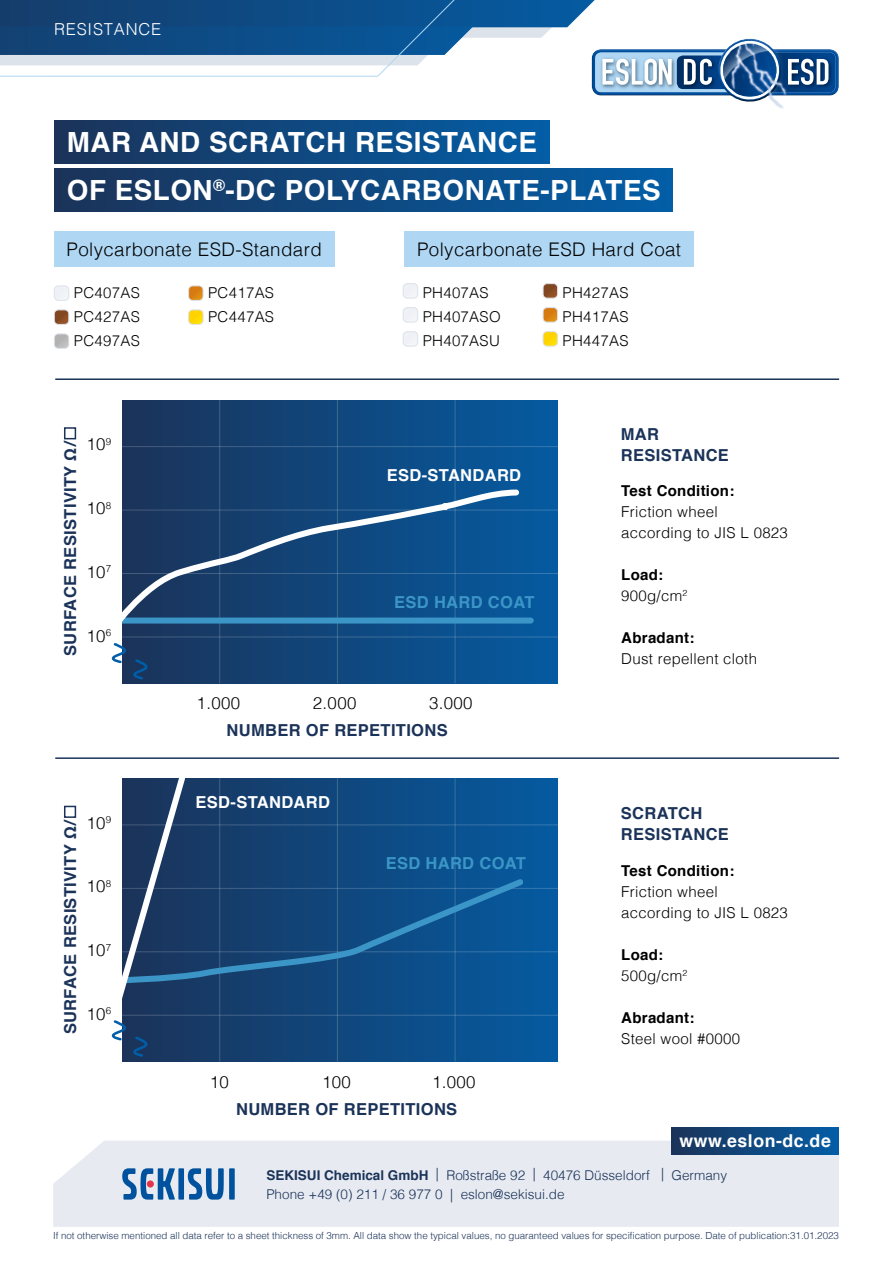
<style>
.page{position:relative;width:893px;height:1263px;background:#fff}
.page>*{position:absolute;margin:0;border:0;box-sizing:border-box;transform-origin:0 0}
.t1{font:700 27.75px/48px "Helvetica";letter-spacing:.02em;color:#fff}
.t2{font:300 18.75px "Helvetica";letter-spacing:.02em;color:#000}
.t3{font:700 17.7px "Helvetica";letter-spacing:.03em;color:#fff}
.t4{font:300 16.8px "Helvetica";letter-spacing:.02em;color:#000}
.t5{font:700 16.5px/21px "Helvetica";letter-spacing:.02em;color:#1b3359}
.t6{font:700 16.5px "Helvetica";letter-spacing:.02em;color:#fff}
.t7{font:700 16.5px "Helvetica";letter-spacing:.02em;color:#3b96c7}
.t8{font:300 16.5px "Helvetica";letter-spacing:.05em;color:#fff}
.t9{font:300 15px/24px "Helvetica";letter-spacing:.02em;color:#000}
.t10{font:700 15px "Helvetica";letter-spacing:.02em;color:#000}
.t11{font:300 13.5px/19.5px "Helvetica";color:#1b3359}
.t12{font:300 9.75px "Helvetica";color:#1b3359}
.s1{font-weight:700}
</style>
<div class="page">
<div style="left:123px;top:400px;width:434px;height:283px;background:linear-gradient(to right,#1b3359,#055aa1)"></div>
<hr style="left:122px;top:573px;width:439px;height:1px;background:#fff">
<hr style="left:122px;top:510px;width:439px;height:1px;background:#fff">
<hr style="left:122px;top:446px;width:439px;height:1px;background:#fff">
<hr style="left:219px;top:400px;width:1px;height:283px;background:#fff">
<hr style="left:337px;top:400px;width:1px;height:283px;background:#fff">
<hr style="left:455px;top:400px;width:1px;height:283px;background:#fff">
<hr style="left:122px;top:637px;width:439px;height:1px;background:#fff">
<hr style="left:55px;top:757px;width:784px;height:2px;background:#1b3359">
<hr style="left:55px;top:378px;width:784px;height:2px;background:#1b3359">
<div style="left:123px;top:779px;width:434px;height:283px;background:linear-gradient(to right,#1b3359,#055aa1)"></div>
<hr style="left:122px;top:951px;width:439px;height:1px;background:#fff">
<hr style="left:122px;top:888px;width:439px;height:1px;background:#fff">
<hr style="left:122px;top:824px;width:439px;height:1px;background:#fff">
<hr style="left:219px;top:778px;width:1px;height:283px;background:#fff">
<hr style="left:337px;top:778px;width:1px;height:283px;background:#fff">
<hr style="left:455px;top:778px;width:1px;height:283px;background:#fff">
<hr style="left:122px;top:1015px;width:439px;height:1px;background:#fff">
<svg style="left:111px;top:642px;width:36px;height:39px"></svg>
<div style="left:123px;top:617px;width:408px;height:6px;background:#3b96c7"></div>
<svg style="left:123px;top:486px;width:399px;height:154px;background:#1d5082"></svg>
<svg style="left:111px;top:779px;width:411px;height:279px;background:#1b4e81"></svg>
<svg style="left:56px;top:288px;width:11px;height:11px"></svg>
<div style="left:54px;top:286px;width:15px;height:15px;border:1px solid #dde3eb;border-radius:4px"></div>
<svg style="left:54px;top:310px;width:15px;height:13px"></svg>
<div style="left:54px;top:310px;width:15px;height:15px;border:1px solid #dde3eb;border-radius:4px"></div>
<svg style="left:54px;top:334px;width:15px;height:13px"></svg>
<div style="left:54px;top:334px;width:15px;height:15px;border:1px solid #dde3eb;border-radius:4px"></div>
<svg style="left:189px;top:286px;width:14px;height:13px"></svg>
<div style="left:188px;top:286px;width:15px;height:15px;border:1px solid #dde3eb;border-radius:4px"></div>
<svg style="left:189px;top:310px;width:14px;height:13px"></svg>
<div style="left:188px;top:310px;width:15px;height:15px;border:1px solid #dde3eb;border-radius:4px"></div>
<svg style="left:405px;top:285px;width:13px;height:13px"></svg>
<div style="left:403px;top:283px;width:15px;height:15px;border:1px solid #dde3eb;border-radius:4px"></div>
<svg style="left:405px;top:309px;width:13px;height:13px"></svg>
<div style="left:403px;top:307px;width:15px;height:15px;border:1px solid #dde3eb;border-radius:4px"></div>
<svg style="left:405px;top:333px;width:13px;height:13px"></svg>
<div style="left:403px;top:331px;width:15px;height:15px;border:1px solid #dde3eb;border-radius:4px"></div>
<svg style="left:543px;top:285px;width:15px;height:13px"></svg>
<div style="left:543px;top:283px;width:15px;height:15px;border:1px solid #dde3eb;border-radius:4px"></div>
<svg style="left:543px;top:309px;width:15px;height:13px"></svg>
<div style="left:543px;top:307px;width:15px;height:15px;border:1px solid #dde3eb;border-radius:4px"></div>
<svg style="left:543px;top:333px;width:15px;height:13px"></svg>
<div style="left:543px;top:331px;width:15px;height:15px;border:1px solid #dde3eb;border-radius:4px"></div>
<div style="left:53px;top:1140px;width:786px;height:87px;background:#e7ebf1"></div>
<div style="left:672px;top:1127px;width:167px;height:27px;background:linear-gradient(to right,#1b3359,#035ea7)"></div>
<div style="left:178px;top:1168px;width:6px;height:31px;background:#00529e"></div>
<div style="left:229px;top:1168px;width:6px;height:31px;background:#00529e"></div>
<svg style="left:188px;top:1168px;width:36px;height:31px"></svg>
<svg style="left:122px;top:1168px;width:53px;height:31px;background:#6c99c4"></svg>
<div style="left:147px;top:1180px;width:7px;height:7px;background:#e5334a;border-radius:50%"></div>
<svg style="left:0;top:0;width:839px;height:96px"></svg>
<img style="left:719px;top:54px;width:81px;height:55px">
<img style="left:719px;top:39px;width:58px;height:58px;border-radius:29px">
<div style="left:64px;top:427px;width:12px;height:12px;border:2px solid #1b3359"></div>
<div style="left:64px;top:806px;width:12px;height:12px;border:2px solid #1b3359"></div>
<div style="left:54px;top:120px;width:495px;height:43px;background:linear-gradient(to right,#1b3359,#035ea7)"></div>
<div style="left:54px;top:168px;width:619px;height:43px;background:linear-gradient(to right,#1b3359,#035ea7)"></div>
<div style="left:54px;top:231px;width:280px;height:36px;background:#afd7f4"></div>
<div style="left:404px;top:231px;width:289px;height:36px;background:#afd7f4"></div>
<p class="t8" style="left:54px;top:15px;width:109px">RESISTANCE</p>
<h1 class="t1" style="left:67px;top:119px;width:595px">MAR AND SCRATCH RESISTANCE<br>OF ESLON<sup>®</sup>-DC POLYCARBONATE-PLATES</h1>
<p class="t2" style="left:67px;top:233px;width:257px">Polycarbonate ESD-Standard</p>
<p class="t2" style="left:417px;top:233px;width:265px">Polycarbonate ESD Hard Coat</p>
<p class="t9" style="left:74px;top:280px;width:67px;text-align:justify">PC407AS PC427AS PC497AS</p>
<p class="t9" style="left:208px;top:280px;width:67px">PC417AS<br>PC447AS</p>
<p class="t9" style="left:423px;top:280px;width:79px">PH407AS<br>PH407ASO<br>PH407ASU</p>
<p class="t9" style="left:563px;top:280px;width:67px;text-align:justify">PH427AS PH417AS PH447AS</p>
<p class="t5" style="left:60px;top:656px;width:218px;rotate:-90deg">SURFACE RESISTIVITY Ω/</p>
<p class="t4" style="left:86px;top:430px;width:26px">10<sup>9</sup></p>
<p class="t4" style="left:86px;top:494px;width:26px">10<sup>8</sup></p>
<p class="t4" style="left:86px;top:558px;width:26px">10<sup>7</sup></p>
<p class="t4" style="left:86px;top:621px;width:26px">10<sup>6</sup></p>
<p class="t5" style="left:60px;top:1034px;width:218px;rotate:-90deg">SURFACE RESISTIVITY Ω/</p>
<p class="t4" style="left:86px;top:808px;width:26px">10<sup>9</sup></p>
<p class="t4" style="left:86px;top:872px;width:26px">10<sup>8</sup></p>
<p class="t4" style="left:86px;top:936px;width:26px">10<sup>7</sup></p>
<p class="t4" style="left:86px;top:1000px;width:26px">10<sup>6</sup></p>
<p class="t6" style="left:387px;top:461px;width:136px">ESD-STANDARD</p>
<p class="t7" style="left:394px;top:589px;width:142px">ESD HARD COAT</p>
<p class="t4" style="left:197px;top:689px;width:45px">1.000</p>
<p class="t4" style="left:313px;top:689px;width:45px">2.000</p>
<p class="t4" style="left:429px;top:689px;width:45px">3.000</p>
<p class="t5" style="left:227px;top:720px;width:223px">NUMBER OF REPETITIONS</p>
<p class="t6" style="left:196px;top:788px;width:136px">ESD-STANDARD</p>
<p class="t7" style="left:386px;top:849px;width:142px">ESD HARD COAT</p>
<p class="t4" style="left:210px;top:1067px;width:21px">10</p>
<p class="t4" style="left:322px;top:1067px;width:30px">100</p>
<p class="t4" style="left:432px;top:1067px;width:45px">1.000</p>
<p class="t5" style="left:236px;top:1099px;width:223px">NUMBER OF REPETITIONS</p>
<p class="t5" style="left:621px;top:424px;width:110px">MAR<br>RESISTANCE</p>
<p class="t10" style="left:621px;top:479px;width:115px">Test Condition:</p>
<p class="t9" style="left:621px;top:500px;width:168px;line-height:21px">Friction wheel according to JIS L 0823</p>
<p class="t9" style="left:621px;top:563px;width:68px;line-height:21px"><span class="s1">Load:<br></span>900g/cm<sup>2</sup></p>
<p class="t10" style="left:621px;top:626px;width:75px">Abradant:</p>
<p class="t9" style="left:621px;top:646px;width:137px">Dust repellent cloth</p>
<p class="t5" style="left:621px;top:803px;width:110px">SCRATCH<br>RESISTANCE</p>
<p class="t10" style="left:621px;top:858px;width:115px">Test Condition:</p>
<p class="t9" style="left:621px;top:880px;width:168px;line-height:21px">Friction wheel according to JIS L 0823</p>
<p class="t9" style="left:621px;top:943px;width:68px;line-height:21px"><span class="s1">Load:<br></span>500g/cm<sup>2</sup></p>
<p class="t10" style="left:621px;top:1005px;width:75px">Abradant:</p>
<p class="t9" style="left:621px;top:1025px;width:120px">Steel wool #0000</p>
<p class="t3" style="left:679px;top:1127px;width:153px">www.eslon-dc.de</p>
<p class="t11" style="left:266px;top:1164px;width:462px"><span class="s1">SEKISUI Chemical GmbH</span> | Roßstraße 92 | 40476 Düsseldorf | Germany<br>Phone +49 (0) 211 / 36 977 0 | eslon@sekisui.de</p>
<p class="t12" style="left:53px;top:1227px;width:787px">If not otherwise mentioned all data refer to a sheet thickness of 3mm. All data show the typical values, no guaranteed values for specification purpose. Date of publication:31.01.2023</p>
</div>
